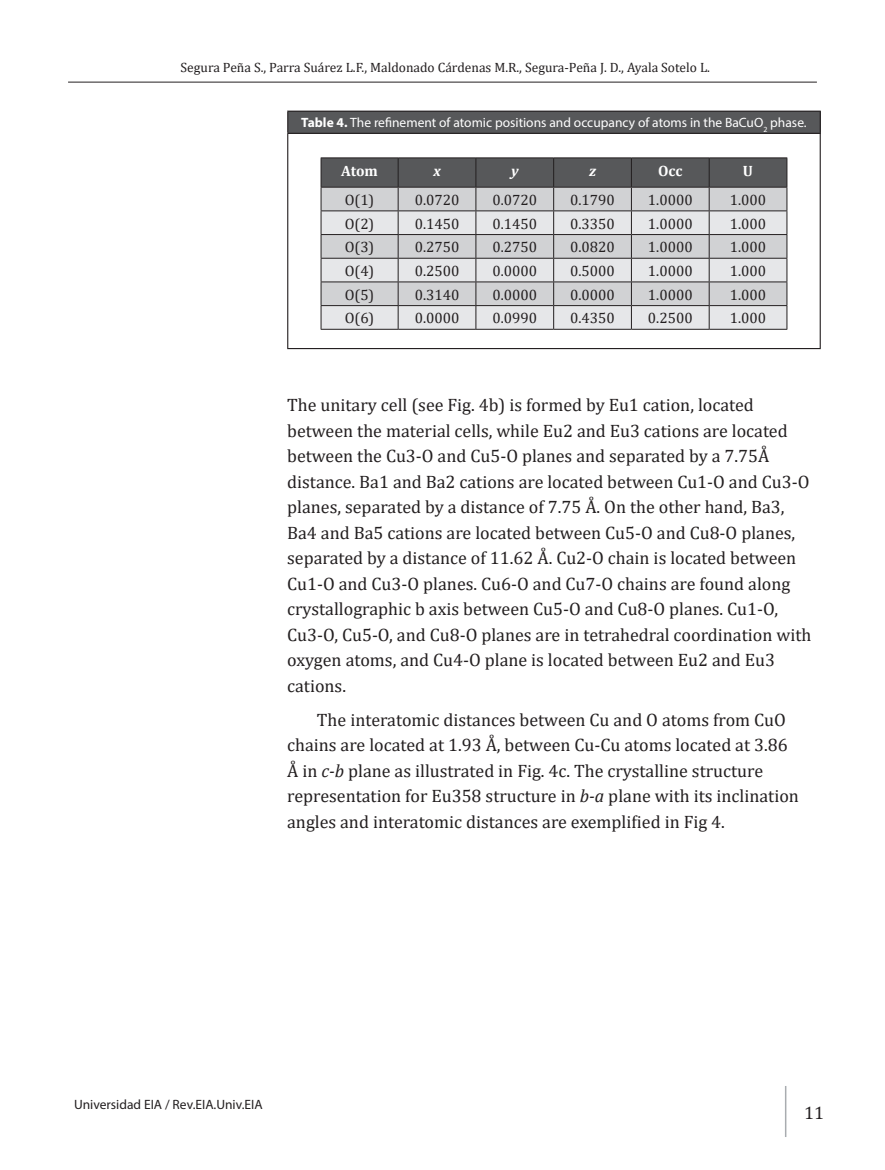
<style>
.page{position:relative;width:885px;height:1170px;background:#fff}
.page>*{position:absolute;margin:0;border:0;box-sizing:border-box;transform-origin:0 0}
.t1{font:18px/25.5px "Cambria";color:#231f20}
.Texto{font:15px "Cambria";color:#231f20}
.Texto-2{font:700 15px "Cambria";letter-spacing:-.005em;color:#fff}
.Texto-3{font:italic 700 15px "Cambria";color:#fff}
.t2{font:13.5px "Cambria";color:#231f20}
.Texto-4{font:13.5px "Myriad Pro";color:#fff}
.t3{font:13.5px "Myriad Pro";color:#231f20}
.s1{font-weight:700}
.s2{font-style:italic}
</style>
<div class="page">
<hr style="left:68px;top:82px;width:748px;height:1px;background:#231f20">
<hr style="left:784px;top:1085px;width:2px;height:51px;background:#a9acb0">
<div style="left:288px;top:111px;width:532px;height:22px;background:#57585a"></div>
<hr style="left:287px;top:111px;width:533px;height:1px;background:#231f20">
<svg style="left:287px;top:112px;width:1px;height:21px"></svg>
<svg style="left:819px;top:112px;width:1px;height:21px"></svg>
<hr style="left:287px;top:133px;width:533px;height:1px;background:#231f20">
<hr style="left:287px;top:134px;width:1px;height:214px;background:#231f20">
<hr style="left:819px;top:134px;width:1px;height:214px;background:#231f20">
<hr style="left:287px;top:348px;width:533px;height:1px;background:#231f20">
<hr style="left:320px;top:157px;width:78px;height:1px;background:#231f20">
<hr style="left:398px;top:157px;width:78px;height:1px;background:#231f20">
<hr style="left:476px;top:157px;width:77px;height:1px;background:#231f20">
<hr style="left:553px;top:157px;width:78px;height:1px;background:#231f20">
<hr style="left:631px;top:157px;width:78px;height:1px;background:#231f20">
<hr style="left:709px;top:157px;width:78px;height:1px;background:#231f20">
<svg style="left:320px;top:158px;width:467px;height:171px;background:#bcbdbe"></svg>
<hr style="left:320px;top:329px;width:78px;height:1px;background:#231f20">
<hr style="left:398px;top:329px;width:78px;height:1px;background:#231f20">
<hr style="left:476px;top:329px;width:77px;height:1px;background:#231f20">
<hr style="left:553px;top:329px;width:78px;height:1px;background:#231f20">
<hr style="left:631px;top:329px;width:78px;height:1px;background:#231f20">
<hr style="left:709px;top:329px;width:78px;height:1px;background:#231f20">
<p class="t2" style="left:181px;top:60px;width:531px">Segura Peña S., Parra Suárez L.F., Maldonado Cárdenas M.R., Segura-Peña J. D., Ayala Sotelo L.</p>
<p class="Texto-4" style="left:301px;top:114px;width:507px"><span class="s1">Table 4.</span> The refinement of atomic positions and occupancy of atoms in the BaCuO<sub>2</sub> phase.</p>
<p class="Texto-2" style="left:341px;top:160px;width:38px">Atom</p>
<p class="Texto-3" style="left:433px;top:160px;width:9px">x</p>
<p class="Texto-3" style="left:511px;top:160px;width:9px">y</p>
<p class="Texto-3" style="left:589px;top:160px;width:9px">z</p>
<p class="Texto-2" style="left:658px;top:160px;width:26px">Occ</p>
<p class="Texto-2" style="left:743px;top:160px;width:12px">U</p>
<p class="Texto" style="left:345px;top:191px;width:31px">O(1)</p>
<p class="Texto" style="left:414px;top:191px;width:46px">0.0720</p>
<p class="Texto" style="left:492px;top:191px;width:46px">0.0720</p>
<p class="Texto" style="left:570px;top:191px;width:46px">0.1790</p>
<p class="Texto" style="left:648px;top:191px;width:46px">1.0000</p>
<p class="Texto" style="left:729px;top:191px;width:38px">1.000</p>
<p class="Texto" style="left:345px;top:214px;width:31px">O(2)</p>
<p class="Texto" style="left:414px;top:214px;width:46px">0.1450</p>
<p class="Texto" style="left:492px;top:214px;width:46px">0.1450</p>
<p class="Texto" style="left:570px;top:214px;width:46px">0.3350</p>
<p class="Texto" style="left:648px;top:214px;width:46px">1.0000</p>
<p class="Texto" style="left:729px;top:214px;width:38px">1.000</p>
<p class="Texto" style="left:345px;top:238px;width:31px">O(3)</p>
<p class="Texto" style="left:414px;top:238px;width:46px">0.2750</p>
<p class="Texto" style="left:492px;top:238px;width:46px">0.2750</p>
<p class="Texto" style="left:570px;top:238px;width:46px">0.0820</p>
<p class="Texto" style="left:648px;top:238px;width:46px">1.0000</p>
<p class="Texto" style="left:729px;top:238px;width:38px">1.000</p>
<p class="Texto" style="left:345px;top:262px;width:31px">O(4)</p>
<p class="Texto" style="left:414px;top:262px;width:46px">0.2500</p>
<p class="Texto" style="left:492px;top:262px;width:46px">0.0000</p>
<p class="Texto" style="left:570px;top:262px;width:46px">0.5000</p>
<p class="Texto" style="left:648px;top:262px;width:46px">1.0000</p>
<p class="Texto" style="left:729px;top:262px;width:38px">1.000</p>
<p class="Texto" style="left:345px;top:285px;width:31px">O(5)</p>
<p class="Texto" style="left:414px;top:285px;width:46px">0.3140</p>
<p class="Texto" style="left:492px;top:285px;width:46px">0.0000</p>
<p class="Texto" style="left:570px;top:285px;width:46px">0.0000</p>
<p class="Texto" style="left:648px;top:285px;width:46px">1.0000</p>
<p class="Texto" style="left:729px;top:285px;width:38px">1.000</p>
<p class="Texto" style="left:345px;top:309px;width:31px">O(6)</p>
<p class="Texto" style="left:414px;top:309px;width:46px">0.0000</p>
<p class="Texto" style="left:492px;top:309px;width:46px">0.0990</p>
<p class="Texto" style="left:570px;top:309px;width:46px">0.4350</p>
<p class="Texto" style="left:648px;top:309px;width:46px">0.2500</p>
<p class="Texto" style="left:729px;top:309px;width:38px">1.000</p>
<p class="t1" style="left:287px;top:392px;width:525px">The unitary cell (see Fig. 4b) is formed by Eu1 cation, located between the material cells, while Eu2 and Eu3 cations are located between the Cu3-O and Cu5-O planes and separated by a 7.75Å distance. Ba1 and Ba2 cations are located between Cu1-O and Cu3-O planes, separated by a distance of 7.75 Å. On the other hand, Ba3, Ba4 and Ba5 cations are located between Cu5-O and Cu8-O planes, separated by a distance of 11.62 Å. Cu2-O chain is located between Cu1-O and Cu3-O planes. Cu6-O and Cu7-O chains are found along crystallographic b axis between Cu5-O and Cu8-O planes. Cu1-O, Cu3-O, Cu5-O, and Cu8-O planes are in tetrahedral coordination with oxygen atoms, and Cu4-O plane is located between Eu2 and Eu3 cations.</p>
<p class="t1" style="left:287px;top:706px;width:513px;text-indent:30px">The interatomic distances between Cu and O atoms from CuO chains are located at 1.93 Å, between Cu-Cu atoms located at 3.86<br>Å in <span class="s2">c-b</span> plane as illustrated in Fig. 4c. The crystalline structure representation for Eu358 structure in <span class="s2">b-a</span> plane with its inclination angles and interatomic distances are exemplified in Fig 4.</p>
<p class="t3" style="left:74px;top:1095px;width:190px">Universidad EIA / Rev.EIA.Univ.EIA</p>
<p class="t1" style="left:804px;top:1099px;width:21px">11</p>
</div>
